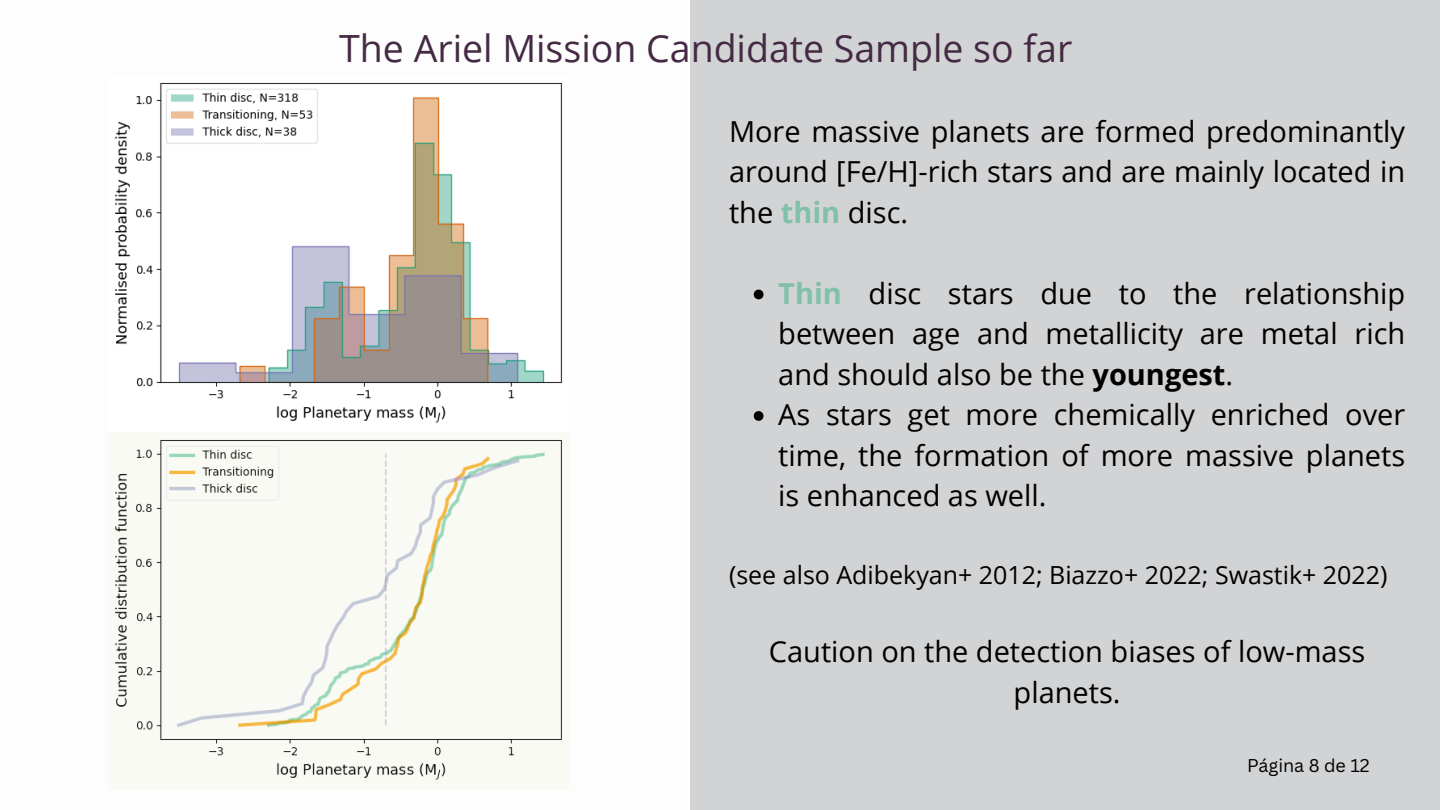
<style>
.page{position:relative;width:1440px;height:810px;background:#fff}
.page>*{position:absolute;margin:0;border:0;box-sizing:border-box;transform-origin:0 0}
.t1{font:37.5px "Open Sans";color:#442a44}
.t2{font:29px/40.5px "Open Sans";color:#000;text-align:justify}
.t3{font:25px "Open Sans";color:#000}
.t4{font:18px "Canva Sans";color:#000}
.s1{font-weight:700;color:#81c0a9}
.s2{font-weight:700}
</style>
<div class="page">
<div style="left:690px;top:0;width:750px;height:810px;background:#d2d3d5"></div>
<img style="left:115px;top:82px;width:448px;height:698px">
<svg style="left:754px;top:290px;width:10px;height:9px"></svg>
<svg style="left:754px;top:411px;width:10px;height:10px"></svg>
<h2 class="t1" style="left:339px;top:21px;width:735px">The Ariel Mission Candidate Sample so far</h2>
<p class="t2" style="left:729px;top:110px;width:678px">More massive planets are formed predominantly around [Fe/H]-rich stars and are mainly located in the <span class="s1">thin</span> disc.</p>
<p class="t2" style="left:778px;top:272px;width:628px"><span class="s1">Thin</span> disc stars due to the relationship between age and metallicity are metal rich and should also be the <span class="s2">youngest</span>.</p>
<h3 class="t2" style="left:778px;top:394px;width:628px">As stars get more chemically enriched over time, the formation of more massive planets is enhanced as well.</h3>
<h2 class="t3" style="left:729px;top:557px;width:660px">(see also Adibekyan+ 2012; Biazzo+ 2022; Swastik+ 2022)</h2>
<h1 class="t2" style="left:769px;top:631px;width:598px;text-align:center">Caution on the detection biases of low-mass planets.</h1>
<p class="t4" style="left:1247px;top:753px;width:124px">Página 8 de 12</p>
</div>
